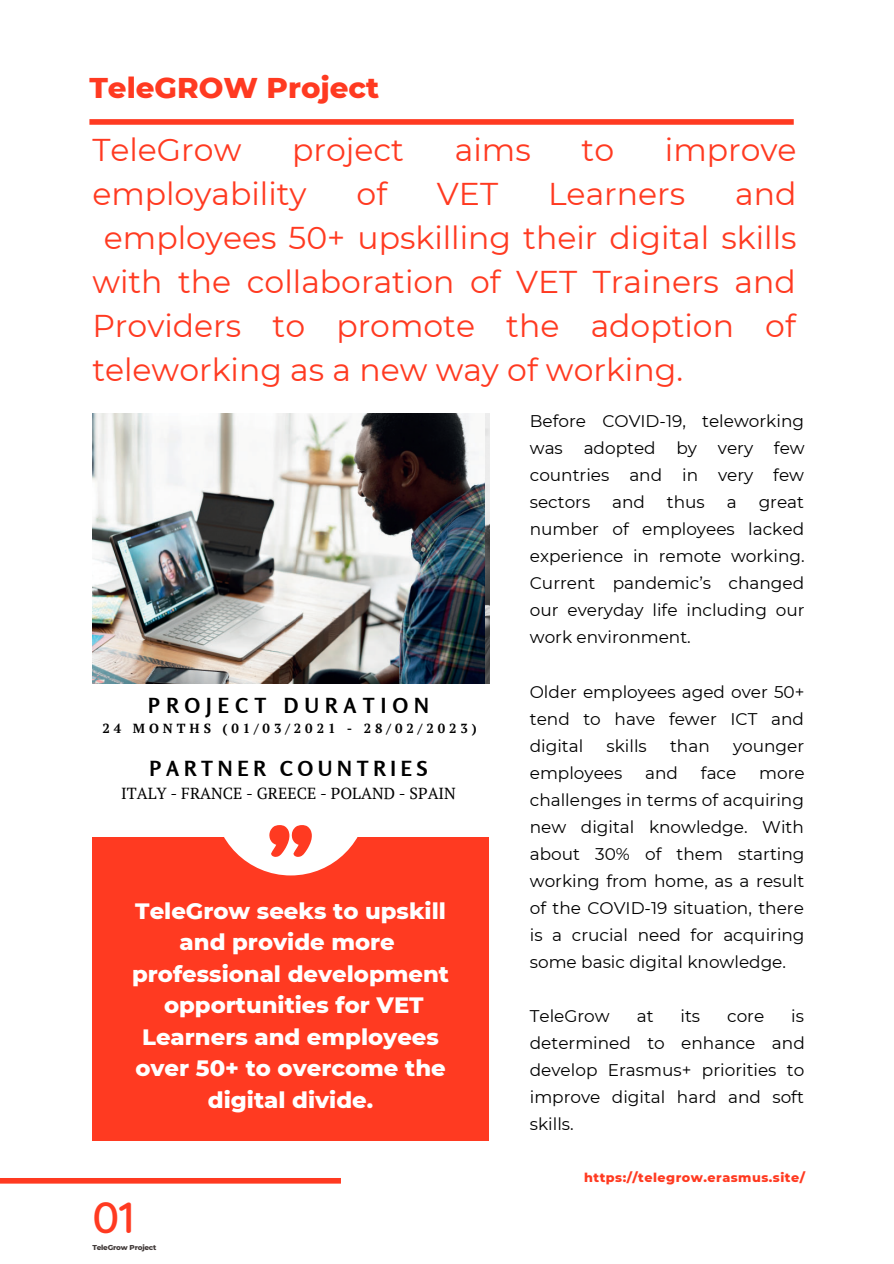
<style>
.page{position:relative;width:894px;height:1264px;background:#fff}
.page>*{position:absolute;margin:0;border:0;box-sizing:border-box;transform-origin:0 0}
.t1{font:78px "Borsok";color:#ff3a21}
.t2{font:500 44.4px "Quicksand";color:#ff3a21}
.t3{font:31.5px "Montserrat";color:#ff3a21}
.t4{font:800 29.25px "Montserrat";color:#ff3a21}
.t5{font:800 22.65px/31.5px "Montserrat";color:#fff;text-align:center}
.t6{font:700 20.7px "Rosario";letter-spacing:.23em;color:#000}
.t7{font:700 20.7px "Rosario";letter-spacing:.3em;color:#000}
.t8{font:16.95px/27px "Montserrat";color:#000;text-align:justify}
.t9{font:16.05px "PT Serif";color:#000}
.t10{font:700 13.2px "PT Serif";letter-spacing:.3em;color:#000}
.t11{font:800 12.75px "Montserrat";letter-spacing:.04em;color:#ff3a21}
.t12{font:800 7.2px "Montserrat";letter-spacing:-.025em;color:#403938}
</style>
<div class="page">
<div style="left:92px;top:837px;width:397px;height:302px;background:#ff3a21"></div>
<div style="left:0;top:1177px;width:341px;height:6px;background:#ff3a21"></div>
<div style="left:89px;top:119px;width:704px;height:6px;background:#ff3a21"></div>
<div style="left:213px;top:721px;width:155px;height:154px;background:#fff;border-radius:50%"></div>
<img style="left:92px;top:414px;width:392px;height:270px">
<p class="t4" style="left:89px;top:69px;width:291px">TeleGROW Project</p>
<p class="t3" style="left:92px;top:130px;width:150px">TeleGrow</p>
<p class="t3" style="left:292px;top:130px;width:113px">project</p>
<p class="t3" style="left:454px;top:130px;width:77px">aims</p>
<p class="t3" style="left:581px;top:130px;width:34px">to</p>
<p class="t3" style="left:664px;top:130px;width:133px">improve</p>
<p class="t3" style="left:92px;top:174px;width:216px">employability</p>
<p class="t3" style="left:356px;top:174px;width:32px">of</p>
<p class="t3" style="left:437px;top:174px;width:63px">VET</p>
<p class="t3" style="left:548px;top:174px;width:139px">Learners</p>
<p class="t3" style="left:735px;top:174px;width:63px">and</p>
<p class="t3" style="left:104px;top:218px;width:694px">employees 50+ upskilling their digital skills</p>
<p class="t3" style="left:92px;top:262px;width:704px">with the collaboration of VET Trainers and</p>
<p class="t3" style="left:92px;top:306px;width:704px">Providers to promote the adoption of</p>
<p class="t3" style="left:92px;top:350px;width:592px">teleworking as a new way of working.</p>
<p class="t7" style="left:148px;top:693px;width:282px">PROJECT DURATION</p>
<p class="t10" style="left:102px;top:719px;width:376px">24 MONTHS (01/03/2021 - 28/02/2023)</p>
<p class="t6" style="left:149px;top:755px;width:279px">PARTNER COUNTRIES</p>
<p class="t9" style="left:121px;top:782px;width:336px">ITALY - FRANCE - GREECE - POLAND - SPAIN</p>
<p class="t1" style="left:268px;top:806px;width:46px">"</p>
<p class="t5" style="left:132px;top:894px;width:318px">TeleGrow seeks to upskill and provide more professional development opportunities for VET<br>Learners and employees over 50+ to overcome the digital divide.</p>
<p class="t2" style="left:92px;top:1188px;width:44px">01</p>
<p class="t12" style="left:92px;top:1242px;width:66px">TeleGrow Project</p>
<p class="t8" style="left:529px;top:407px;width:276px">Before COVID-19, teleworking was adopted by very few countries and in very few sectors</p>
<p class="t8" style="left:612px;top:488px;width:34px">and</p>
<p class="t8" style="left:666px;top:488px;width:39px">thus</p>
<p class="t8" style="left:726px;top:488px;width:11px">a</p>
<p class="t8" style="left:529px;top:488px;width:276px;text-indent:229px">great number of employees lacked experience in remote working.<br>Current pandemic’s changed our everyday life including our work environment.</p>
<p class="t8" style="left:529px;top:678px;width:276px">Older employees aged over 50+ tend to have fewer ICT and digital</p>
<p class="t8" style="left:606px;top:732px;width:42px">skills</p>
<p class="t8" style="left:670px;top:732px;width:41px">than</p>
<p class="t8" style="left:732px;top:732px;width:73px">younger</p>
<p class="t8" style="left:529px;top:759px;width:94px">employees</p>
<p class="t8" style="left:645px;top:759px;width:34px">and</p>
<p class="t8" style="left:700px;top:759px;width:37px">face</p>
<p class="t8" style="left:529px;top:759px;width:276px;text-indent:229px">more challenges in terms of acquiring new digital knowledge. With about 30% of them starting working from home, as a result of the COVID-19 situation, there is a crucial need for acquiring some basic digital knowledge.</p>
<p class="t8" style="left:529px;top:1002px;width:81px">TeleGrow</p>
<p class="t8" style="left:636px;top:1002px;width:18px">at</p>
<p class="t8" style="left:680px;top:1002px;width:21px">its</p>
<p class="t8" style="left:727px;top:1002px;width:39px">core</p>
<p class="t8" style="left:529px;top:1002px;width:276px;text-indent:261px">is determined to enhance and develop Erasmus+ priorities to improve digital hard and soft skills.</p>
<p class="t11" style="left:584px;top:1169px;width:222px">https://telegrow.erasmus.site/</p>
</div>
